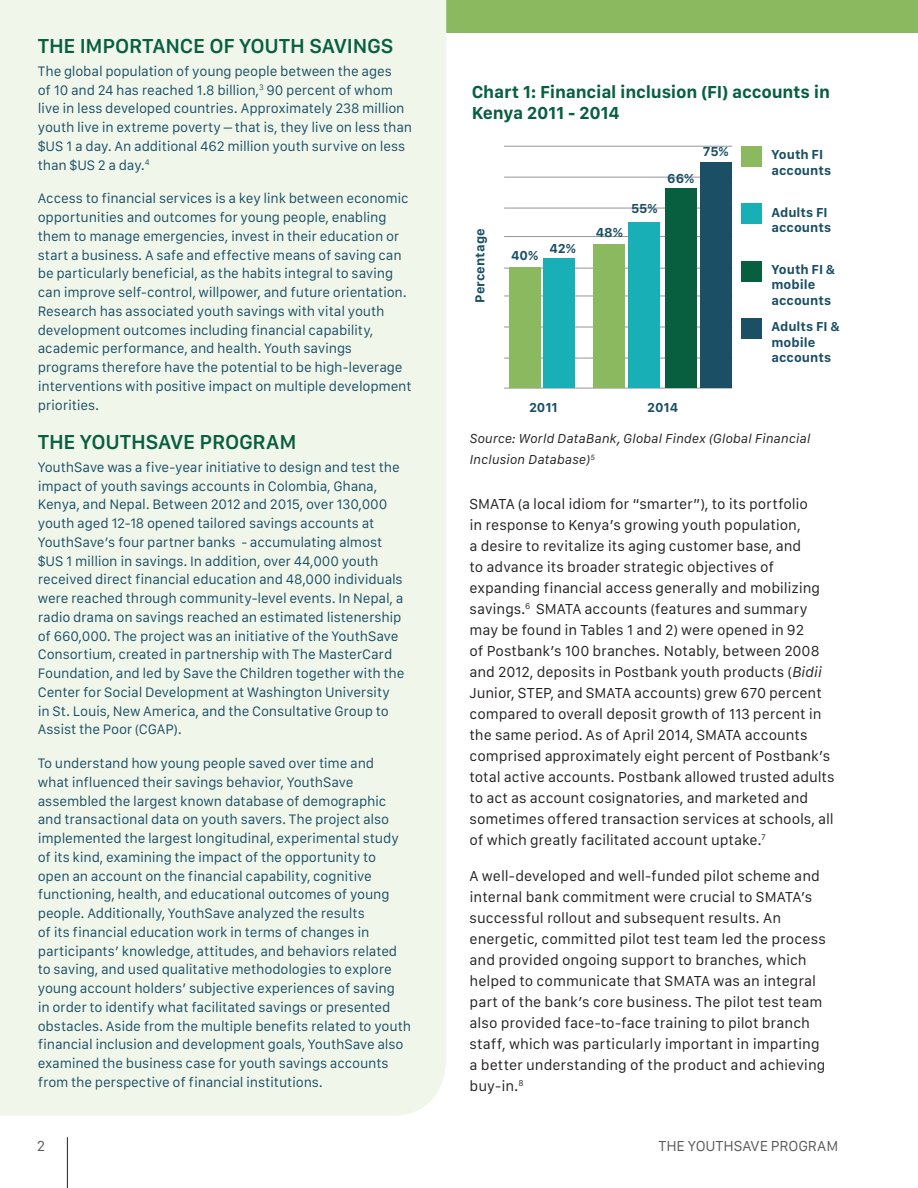
<style>
.page{position:relative;width:918px;height:1188px;background:#fff}
.page>*{position:absolute;margin:0;border:0;box-sizing:border-box;transform-origin:0 0}
.Heading_2{font:600 21px "San Francisco Text";letter-spacing:-.015em;color:#085f40}
.chart_head{font:700 18px/20.7px "San Francisco Text";letter-spacing:-.015em;color:#085f40}
.Text{font:15px/21px "San Francisco Text";letter-spacing:-.005em;color:#231f20}
.Chapter_Subtitle{font:15px "San Francisco Text";letter-spacing:-.01em;color:#57585a}
.sidebar_text{font:14.25px/18.8px "San Francisco Text";letter-spacing:-.015em;color:#1a4f65}
.Heading_2-2{font:700 13.5px/15.5px "San Francisco Text";color:#1a4f65}
.t1{font:italic 13.5px/21px "San Francisco Text";color:#231f20}
.s1{font-style:italic}
</style>
<div class="page">
<div style="left:0;top:0;width:918px;height:33px;background:#8bb960"></div>
<div style="left:0;top:0;width:446px;height:1116px;background:#f1f6eb"></div>
<hr style="left:504px;top:146px;width:228px;height:1px;background:#939598">
<hr style="left:504px;top:388px;width:228px;height:1px;background:#939598">
<hr style="left:504px;top:358px;width:228px;height:1px;background:#939598">
<hr style="left:504px;top:327px;width:228px;height:1px;background:#939598">
<hr style="left:504px;top:296px;width:228px;height:1px;background:#939598">
<hr style="left:504px;top:268px;width:228px;height:1px;background:#939598">
<hr style="left:504px;top:236px;width:228px;height:1px;background:#939598">
<hr style="left:504px;top:208px;width:228px;height:1px;background:#939598">
<hr style="left:504px;top:177px;width:228px;height:1px;background:#939598">
<div style="left:509px;top:267px;width:31px;height:121px;background:#8bb960"></div>
<div style="left:543px;top:259px;width:32px;height:129px;background:#18afb6"></div>
<div style="left:628px;top:222px;width:32px;height:166px;background:#18afb6"></div>
<div style="left:665px;top:188px;width:32px;height:200px;background:#085f40"></div>
<div style="left:700px;top:162px;width:32px;height:226px;background:#1a4f65"></div>
<div style="left:593px;top:244px;width:32px;height:144px;background:#8bb960"></div>
<div style="left:741px;top:147px;width:20px;height:20px;background:#8bb960"></div>
<div style="left:741px;top:204px;width:20px;height:20px;background:#18afb6"></div>
<div style="left:741px;top:261px;width:20px;height:20px;background:#085f40"></div>
<div style="left:741px;top:318px;width:20px;height:21px;background:#1a4f65"></div>
<hr style="left:67px;top:1137px;width:1px;height:51px;background:#231f20">
<p class="Heading_2" style="left:38px;top:33px;width:357px">THE IMPORTANCE OF YOUTH SAVINGS</p>
<p class="sidebar_text" style="left:38px;top:63px;width:376px">The global population of young people between the ages<br>of 10 and 24 has reached 1.8 billion,<sup>3</sup> 90 percent of whom live in less developed countries. Approximately 238 million youth live in extreme poverty – that is, they live on less than $US 1 a day. An additional 462 million youth survive on less than $US 2 a day.<sup>4</sup></p>
<p class="sidebar_text" style="left:38px;top:190px;width:375px">Access to financial services is a key link between economic opportunities and outcomes for young people, enabling them to manage emergencies, invest in their education or start a business. A safe and effective means of saving can be particularly beneficial, as the habits integral to saving can improve self-control, willpower, and future orientation.<br>Research has associated youth savings with vital youth development outcomes including financial capability, academic performance, and health. Youth savings programs therefore have the potential to be high-leverage interventions with positive impact on multiple development priorities.</p>
<p class="Heading_2" style="left:38px;top:429px;width:260px">THE YOUTHSAVE PROGRAM</p>
<p class="sidebar_text" style="left:38px;top:459px;width:368px">YouthSave was a five-year initiative to design and test the impact of youth savings accounts in Colombia, Ghana, Kenya, and Nepal. Between 2012 and 2015, over 130,000 youth aged 12-18 opened tailored savings accounts at YouthSave’s four partner banks - accumulating almost $US 1 million in savings. In addition, over 44,000 youth received direct financial education and 48,000 individuals were reached through community-level events. In Nepal, a radio drama on savings reached an estimated listenership of 660,000. The project was an initiative of the YouthSave Consortium, created in partnership with The MasterCard Foundation, and led by Save the Children together with the Center for Social Development at Washington University in St. Louis, New America, and the Consultative Group to Assist the Poor (CGAP).</p>
<p class="sidebar_text" style="left:38px;top:755px;width:375px">To understand how young people saved over time and<br>what influenced their savings behavior, YouthSave assembled the largest known database of demographic and transactional data on youth savers. The project also implemented the largest longitudinal, experimental study of its kind, examining the impact of the opportunity to open an account on the financial capability, cognitive functioning, health, and educational outcomes of young people. Additionally, YouthSave analyzed the results<br>of its financial education work in terms of changes in participants’ knowledge, attitudes, and behaviors related to saving, and used qualitative methodologies to explore young account holders’ subjective experiences of saving<br>in order to identify what facilitated savings or presented obstacles. Aside from the multiple benefits related to youth financial inclusion and development goals, YouthSave also examined the business case for youth savings accounts from the perspective of financial institutions.</p>
<p class="chart_head" style="left:472px;top:83px;width:360px">Chart 1: Financial inclusion (FI) accounts in<br>Kenya 2011 - 2014</p>
<p class="Heading_2-2" style="left:474px;top:303px;width:76px;rotate:-90deg">Percentage</p>
<p class="Heading_2-2" style="left:511px;top:249px;width:28px">40%</p>
<p class="Heading_2-2" style="left:549px;top:242px;width:28px">42%</p>
<p class="Heading_2-2" style="left:596px;top:226px;width:28px">48%</p>
<p class="Heading_2-2" style="left:631px;top:202px;width:28px">55%</p>
<p class="Heading_2-2" style="left:667px;top:172px;width:28px">66%</p>
<p class="Heading_2-2" style="left:703px;top:145px;width:27px">75%</p>
<p class="Heading_2-2" style="left:529px;top:401px;width:30px">2011</p>
<p class="Heading_2-2" style="left:647px;top:401px;width:32px">2014</p>
<p class="Heading_2-2" style="left:771px;top:148px;width:61px">Youth FI accounts</p>
<p class="Heading_2-2" style="left:771px;top:206px;width:61px">Adults FI accounts</p>
<p class="Heading_2-2" style="left:771px;top:263px;width:65px">Youth FI &amp; mobile</p>
<p class="Heading_2-2" style="left:771px;top:294px;width:61px">accounts</p>
<p class="Heading_2-2" style="left:771px;top:320px;width:70px">Adults FI &amp; mobile</p>
<p class="Heading_2-2" style="left:771px;top:351px;width:61px">accounts</p>
<p class="t1" style="left:470px;top:428px;width:342px">Source: World DataBank, Global Findex (Global Financial<br>Inclusion Database)<sup>5</sup></p>
<p class="Text" style="left:470px;top:495px;width:367px">SMATA (a local idiom for “smarter”), to its portfolio<br>in response to Kenya’s growing youth population,<br>a desire to revitalize its aging customer base, and<br>to advance its broader strategic objectives of expanding financial access generally and mobilizing savings.<sup>6</sup> SMATA accounts (features and summary may be found in Tables 1 and 2) were opened in 92<br>of Postbank’s 100 branches. Notably, between 2008 and 2012, deposits in Postbank youth products (<span class="s1">Bidii </span>Junior, STEP, and SMATA accounts) grew 670 percent compared to overall deposit growth of 113 percent in the same period. As of April 2014, SMATA accounts comprised approximately eight percent of Postbank’s total active accounts. Postbank allowed trusted adults to act as account cosignatories, and marketed and sometimes offered transaction services at schools, all of which greatly facilitated account uptake.<sup>7</sup></p>
<p class="Text" style="left:470px;top:867px;width:358px">A well-developed and well-funded pilot scheme and internal bank commitment were crucial to SMATA’s successful rollout and subsequent results. An energetic, committed pilot test team led the process and provided ongoing support to branches, which helped to communicate that SMATA was an integral part of the bank’s core business. The pilot test team also provided face-to-face training to pilot branch staff, which was particularly important in imparting a better understanding of the product and achieving buy-in.<sup>8</sup></p>
<p class="Chapter_Subtitle" style="left:37px;top:1137px;width:10px">2</p>
<p class="Chapter_Subtitle" style="left:659px;top:1137px;width:181px">THE YOUTHSAVE PROGRAM</p>
</div>
